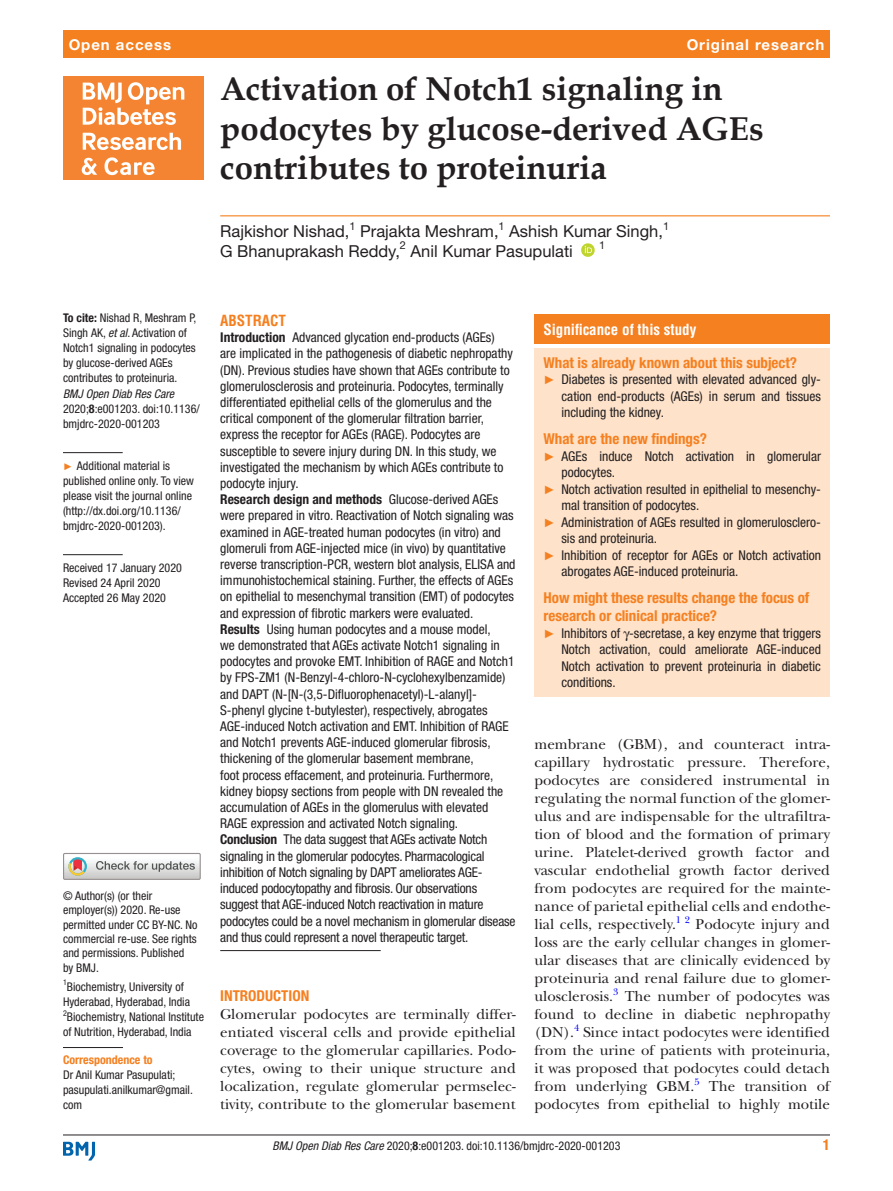
<style>
.page{position:relative;width:893px;height:1191px;background:#fff}
.page>*{position:absolute;margin:0;border:0;box-sizing:border-box;transform-origin:0 0}
.t1{font:700 33px/39px "Book Antiqua";color:#231f20}
.t2{font:16.5px "Helvetica Neue LT Std";color:#231f20}
.t3{font:15px/18px "New Baskerville";color:#231f20;text-align:justify}
.t4{font:700 condensed 15px/18px "Helvetica Neue LT Std";color:#f58020}
.t5{font:700 15px "Helvetica Neue LT Std";letter-spacing:.065em;color:#fff}
.t6{font:700 condensed 15px "Helvetica";color:#fff}
.t7{font:700 condensed 15px "Helvetica";color:#f58020}
.t8{font:condensed 13.5px/16.2px "Helvetica Neue LT Std";color:#231f20;text-align:justify}
.t9{font:condensed 12px/15px "Helvetica Neue LT Std";color:#231f20}
.t10{font:700 condensed 12px "Helvetica Neue LT Std";color:#f58020}
.t11{font:10.95px "Helvetica Neue LT Std";color:#231f20}
.t12{font:9.9px "New Baskerville";color:#00f}
.s1{font-weight:700}
.s2{font-style:italic}
.s3{font-family:"Arial";font-stretch:normal;font-size:9.75px;color:#f58020}
.s4{font-family:"Arial";font-stretch:normal;font-size:12px;color:#f58020}
</style>
<div class="page">
<hr style="left:63px;top:1134px;width:767px;height:1px;background:#231f20">
<svg style="left:63px;top:1141px;width:32px;height:19px"></svg>
<div style="left:63px;top:31px;width:767px;height:27px;background:#f58020"></div>
<hr style="left:220px;top:215px;width:610px;height:1px;background:#f58020">
<svg style="left:581px;top:243px;width:14px;height:14px"></svg>
<hr style="left:63px;top:1047px;width:60px;height:1px;background:#231f20">
<hr style="left:63px;top:452px;width:60px;height:1px;background:#231f20">
<hr style="left:63px;top:554px;width:60px;height:1px;background:#231f20">
<div style="left:63px;top:853px;width:138px;height:27px;border:1px solid #969090"></div>
<svg style="left:64px;top:853px;width:136px;height:26px"></svg>
<div style="left:63px;top:76px;width:140px;height:104px;background:#f58432"></div>
<svg style="left:83px;top:82px;width:101px;height:43px"></svg>
<svg style="left:83px;top:133px;width:98px;height:17px"></svg>
<svg style="left:82px;top:158px;width:15px;height:17px"></svg>
<svg style="left:105px;top:157px;width:50px;height:18px"></svg>
<div style="left:534px;top:314px;width:296px;height:30px;background:#f58020"></div>
<div style="left:534px;top:348px;width:296px;height:348px;background:#fee2c9"></div>
<hr style="left:220px;top:950px;width:161px;height:1px;background:#231f20">
<p class="t5" style="left:69px;top:35px;width:104px">Open access</p>
<p class="t5" style="left:687px;top:35px;width:139px">Original research</p>
<h1 class="t1" style="left:220px;top:70px;width:545px">Activation of Notch1 signaling in podocytes by glucose-derived AGEs contributes to proteinuria</h1>
<p class="t2" style="left:220px;top:221px;width:131px">Rajkishor Nishad,</p>
<p class="t11" style="left:349px;top:219px;width:8px">1</p>
<p class="t2" style="left:360px;top:221px;width:140px">Prajakta Meshram,</p>
<p class="t11" style="left:499px;top:219px;width:8px">1</p>
<p class="t2" style="left:509px;top:221px;width:155px">Ashish Kumar Singh,</p>
<p class="t11" style="left:663px;top:219px;width:8px">1</p>
<p class="t2" style="left:220px;top:241px;width:354px">G Bhanuprakash Reddy,<sup>2</sup> Anil Kumar Pasupulati</p>
<p class="t11" style="left:599px;top:239px;width:8px">1</p>
<p class="t9" style="left:63px;top:311px;width:135px"><span class="s1">To cite:</span> Nishad R, Meshram P,<br>Singh AK, <span class="s2">et al</span>. Activation of<br>Notch1 signaling in podocytes by glucose-derived AGEs contributes to proteinuria.</p>
<p class="t9" style="left:63px;top:386px;width:138px"><span class="s2">BMJ Open Diab Res Care<br></span>2020;<span class="s1">8</span>:e001203. doi:10.1136/ bmjdrc-2020-001203</p>
<p class="t9" style="left:63px;top:458px;width:133px"><span class="s3">►</span> Additional material is published online only. To view please visit the journal online (http://dx.doi.org/10.1136/ bmjdrc-2020-001203).</p>
<p class="t9" style="left:63px;top:560px;width:120px">Received 17 January 2020<br>Revised 24 April 2020<br>Accepted 26 May 2020</p>
<p class="t9" style="left:63px;top:888px;width:136px;line-height:14.4px">© Author(s) (or their employer(s)) 2020. Re-use permitted under CC BY-NC. No commercial re-use. See rights and permissions. Published by BMJ.</p>
<p class="t9" style="left:63px;top:979px;width:142px"><sup>1</sup>Biochemistry, University of<br>Hyderabad, Hyderabad, India<br><sup>2</sup>Biochemistry, National Institute of Nutrition, Hyderabad, India</p>
<p class="t10" style="left:63px;top:1052px;width:91px">Correspondence to</p>
<p class="t9" style="left:63px;top:1067px;width:131px">Dr Anil Kumar Pasupulati; pasupulati.anilkumar@gmail. com</p>
<p class="t7" style="left:220px;top:311px;width:67px">Abstract</p>
<p class="t8" style="left:220px;top:329px;width:297px;text-align:left"><span class="s1">Introduction</span> Advanced glycation end-products (AGEs)<br>are implicated in the pathogenesis of diabetic nephropathy (DN). Previous studies have shown that AGEs contribute to glomerulosclerosis and proteinuria. Podocytes, terminally differentiated epithelial cells of the glomerulus and the critical component of the glomerular filtration barrier, express the receptor for AGEs (RAGE). Podocytes are susceptible to severe injury during DN. In this study, we investigated the mechanism by which AGEs contribute to podocyte injury.<br><span class="s1">Research design and methods</span> Glucose-derived AGEs were prepared in vitro. Reactivation of Notch signaling was examined in AGE-treated human podocytes (in vitro) and glomeruli from AGE-injected mice (in vivo) by quantitative reverse transcription-PCR, western blot analysis, ELISA and immunohistochemical staining. Further, the effects of AGEs on epithelial to mesenchymal transition (EMT) of podocytes and expression of fibrotic markers were evaluated.<br><span class="s1">Results</span> Using human podocytes and a mouse model,<br>we demonstrated that AGEs activate Notch1 signaling in podocytes and provoke EMT. Inhibition of RAGE and Notch1 by FPS-ZM1 (N-Benzyl-4-chloro-N-cyclohexylbenzamide) and DAPT (N-[N-(3,5-Difluorophenacetyl)-L-alanyl]- S-phenyl glycine t-butylester), respectively, abrogates AGE-induced Notch activation and EMT. Inhibition of RAGE and Notch1 prevents AGE-induced glomerular fibrosis, thickening of the glomerular basement membrane,<br>foot process effacement, and proteinuria. Furthermore, kidney biopsy sections from people with DN revealed the accumulation of AGEs in the glomerulus with elevated RAGE expression and activated Notch signaling.<br><span class="s1">Conclusion</span> The data suggest that AGEs activate Notch signaling in the glomerular podocytes. Pharmacological inhibition of Notch signaling by DAPT ameliorates AGE&shy;induced podocytopathy and fibrosis. Our observations suggest that AGE-induced Notch reactivation in mature podocytes could be a novel mechanism in glomerular disease and thus could represent a novel therapeutic target.</p>
<p class="t4" style="left:220px;top:986px;width:91px">Introduction</p>
<p class="t3" style="left:220px;top:1005px;width:297px">Glomerular podocytes are terminally differ&shy;entiated visceral cells and provide epithelial coverage to the glomerular capillaries. Podo&shy;cytes, owing to their unique structure and localization, regulate glomerular permselec&shy;tivity, contribute to the glomerular basement</p>
<p class="t6" style="left:543px;top:320px;width:154px">Significance of this study</p>
<p class="t4" style="left:543px;top:353px;width:255px">What is already known about this subject?</p>
<p class="t8" style="left:561px;top:371px;width:261px;text-indent:-18px"><span class="s4">►</span> Diabetes is presented with elevated advanced gly&shy;cation end-products (AGEs) in serum and tissues including the kidney.</p>
<p class="t4" style="left:543px;top:430px;width:165px">What are the new findings?</p>
<p class="t8" style="left:543px;top:448px;width:279px"><span class="s4">►</span> AGEs induce Notch activation in glomerular</p>
<p class="t8" style="left:561px;top:464px;width:55px">podocytes.</p>
<p class="t8" style="left:543px;top:481px;width:279px"><span class="s4">►</span> Notch activation resulted in epithelial to mesenchy-</p>
<p class="t8" style="left:561px;top:497px;width:139px">mal transition of podocytes.</p>
<p class="t8" style="left:543px;top:514px;width:279px"><span class="s4">►</span> Administration of AGEs resulted in glomerulosclero-</p>
<p class="t8" style="left:561px;top:530px;width:97px">sis and proteinuria.</p>
<p class="t8" style="left:543px;top:547px;width:279px"><span class="s4">►</span> Inhibition of receptor for AGEs or Notch activation</p>
<p class="t8" style="left:561px;top:563px;width:179px">abrogates AGE-induced proteinuria.</p>
<p class="t4" style="left:543px;top:589px;width:267px">How might these results change the focus of research or clinical practice?</p>
<p class="t8" style="left:561px;top:624px;width:261px;text-indent:-18px"><span class="s4">►</span> Inhibitors of -secretase, a key enzyme that triggers Notch activation, could ameliorate AGE-induced Notch activation to prevent proteinuria in diabetic conditions.</p>
<p class="t3" style="left:534px;top:735px;width:297px">membrane (GBM), and counteract intra&shy;capillary hydrostatic pressure. Therefore, podocytes are considered instrumental in regulating the normal function of the glomer&shy;ulus and are indispensable for the ultrafiltra&shy;tion of blood and the formation of primary urine. Platelet-derived growth factor and vascular endothelial growth factor derived from podocytes are required for the mainte&shy;nance of parietal epithelial cells and endothe&shy;lial cells, respectively.</p>
<p class="t12" style="left:676px;top:913px;width:16px">1 2</p>
<p class="t3" style="left:534px;top:915px;width:297px;text-indent:161px">Podocyte injury and loss are the early cellular changes in glomer&shy;ular diseases that are clinically evidenced by proteinuria and renal failure due to glomer&shy;ulosclerosis.</p>
<p class="t12" style="left:613px;top:985px;width:7px">3</p>
<p class="t3" style="left:534px;top:987px;width:297px;text-indent:90px">The number of podocytes was found to decline in diabetic nephropathy (DN).</p>
<p class="t12" style="left:574px;top:1021px;width:7px">4</p>
<p class="t3" style="left:534px;top:1023px;width:297px;text-indent:49px">Since intact podocytes were identified from the urine of patients with proteinuria, it was proposed that podocytes could detach from underlying GBM.</p>
<p class="t12" style="left:694px;top:1075px;width:7px">5</p>
<p class="t3" style="left:534px;top:1077px;width:297px;text-align:right">The transition of<br>podocytes from epithelial to highly motile</p>
<p class="t9" style="left:273px;top:1137px;width:349px"><span class="s2">BMJ Open Diab Res Care</span> 2020;<span class="s1">8</span>:e001203. doi:10.1136/bmjdrc-2020-001203</p>
<p class="t4" style="left:823px;top:1135px;width:9px">1</p>
</div>
